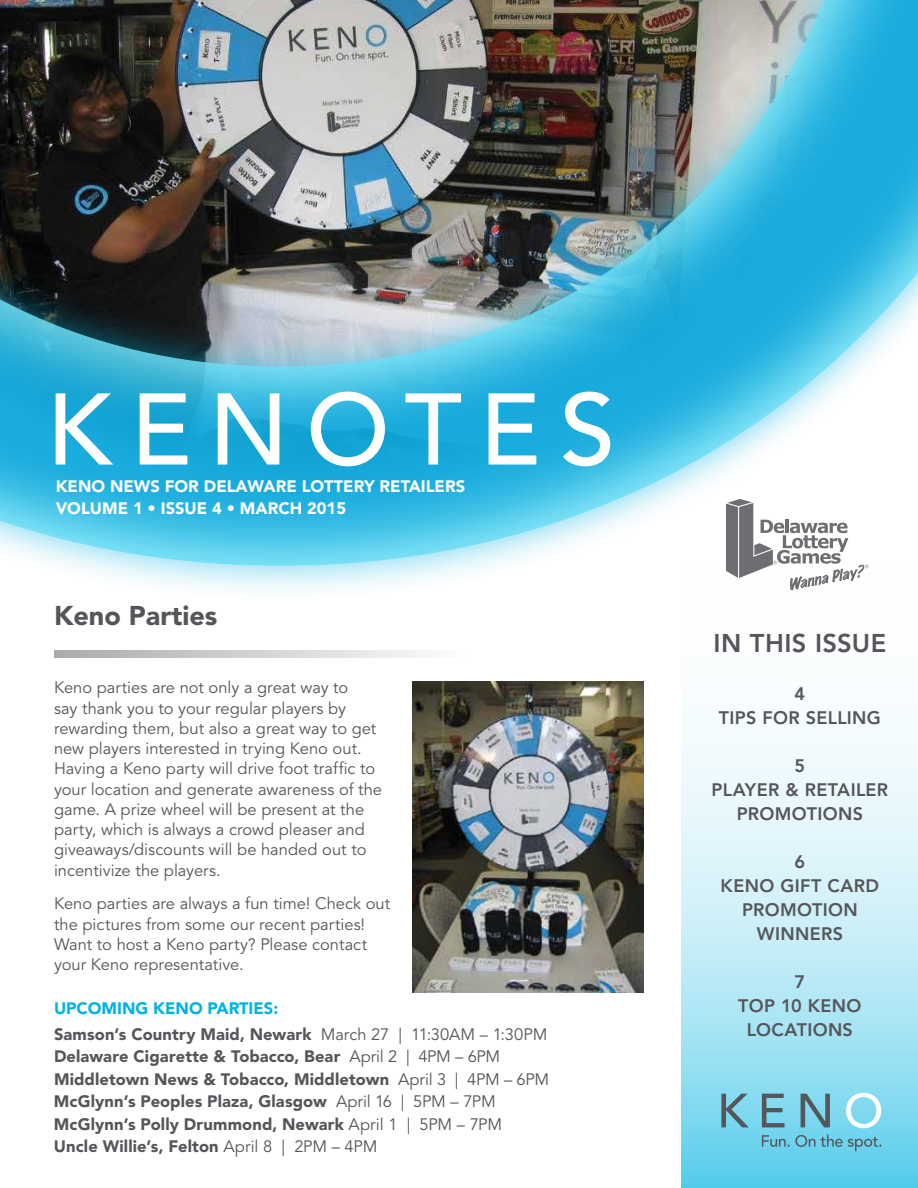
<style>
.page{position:relative;width:918px;height:1188px;background:#fff}
.page>*{position:absolute;margin:0;border:0;box-sizing:border-box;transform-origin:0 0}
.t1{font:500 100.5px "Avenir LT Std";letter-spacing:.175em;color:#fff}
.t2{font:900 27px "Avenir LT Std";color:#55565a}
.t3{font:800 25.5px "Avenir LT Std";letter-spacing:.015em;color:#55565a}
.t4{font:800 18px/24px "Avenir LT Std";letter-spacing:.02em;color:#55565a;text-align:center}
.t5{font:16.5px/20.2px "Avenir LT Std";color:#55565a}
.t6{font:900 16.5px/22.5px "Avenir LT Std";letter-spacing:.005em;color:#55565a}
.t7{font:900 16.5px/22.5px "Avenir LT Std";color:#fff}
.s1{color:#00b3e2}
.s2{font-weight:400}
</style>
<div class="page">
<div style="left:0;top:0;width:918px;height:603px;background:#00b3e2;opacity:.67"></div>
<img style="left:0;top:0;width:918px;height:568px">
<svg style="left:681px;top:485px;width:237px;height:703px"></svg>
<svg style="left:721px;top:1094px;width:28px;height:33px"></svg>
<svg style="left:762px;top:1094px;width:23px;height:33px"></svg>
<svg style="left:801px;top:1094px;width:29px;height:33px"></svg>
<svg style="left:846px;top:1093px;width:35px;height:35px"></svg>
<svg style="left:762px;top:1134px;width:119px;height:17px;background:#68bbd2"></svg>
<svg style="left:54px;top:650px;width:365px;height:8px;background:#cfcfd0"></svg>
<svg style="left:726px;top:499px;width:142px;height:91px"></svg>
<img style="left:412px;top:681px;width:232px;height:312px">
<h1 class="t1" style="left:46px;top:372px;width:570px">KENOTES</h1>
<p class="t7" style="left:56px;top:475px;width:411px">KENO NEWS FOR DELAWARE LOTTERY RETAILERS<br>VOLUME 1 • ISSUE 4 • MARCH 2015</p>
<h2 class="t2" style="left:54px;top:600px;width:165px">Keno Parties</h2>
<p class="t5" style="left:54px;top:678px;width:330px">Keno parties are not only a great way to<br>say thank you to your regular players by rewarding them, but also a great way to get new players interested in trying Keno out.<br>Having a Keno party will drive foot traffic to your location and generate awareness of the game. A prize wheel will be present at the party, which is always a crowd pleaser and giveaways/discounts will be handed out to incentivize the players.</p>
<p class="t5" style="left:54px;top:894px;width:338px">Keno parties are always a fun time! Check out the pictures from some our recent parties!<br>Want to host a Keno party? Please contact your Keno representative.</p>
<p class="t6" style="left:54px;top:995px;width:495px;line-height:26px"><span class="s1">UPCOMING KENO PARTIES:<br></span>Samson’s Country Maid, Newark <span class="s2">March 27 | 11:30AM – 1:30PM</span></p>
<p class="t6" style="left:54px;top:1045px;width:497px">Delaware Cigarette &amp; Tobacco, Bear <span class="s2">April 2 | 4PM – 6PM </span>Middletown News &amp; Tobacco, Middletown <span class="s2">April 3 | 4PM – 6PM </span>McGlynn’s Peoples Plaza, Glasgow <span class="s2">April 16 | 5PM – 7PM </span>McGlynn’s Polly Drummond, Newark <span class="s2">April 1 | 5PM – 7PM </span>Uncle Willie’s, Felton <span class="s2">April 8 | 2PM – 4PM</span></p>
<h3 class="t3" style="left:714px;top:628px;width:174px">IN THIS ISSUE</h3>
<p class="t4" style="left:719px;top:681px;width:164px">4<br>TIPS FOR SELLING</p>
<p class="t4" style="left:712px;top:753px;width:178px">5<br>PLAYER &amp; RETAILER<br>PROMOTIONS</p>
<p class="t4" style="left:721px;top:849px;width:160px">6<br>KENO GIFT CARD<br>PROMOTION<br>WINNERS</p>
<p class="t4" style="left:738px;top:969px;width:125px">7<br>TOP 10 KENO<br>LOCATIONS</p>
</div>
